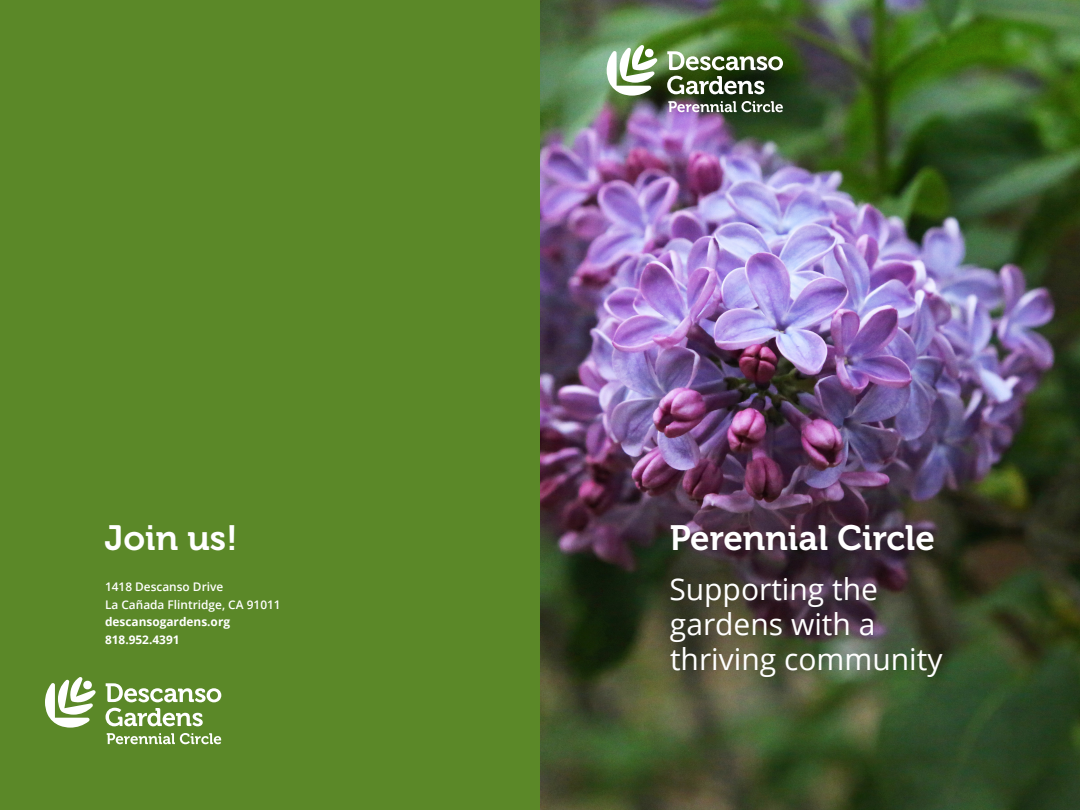
<style>
.page{position:relative;width:1080px;height:810px;background:#fff}
.page>*{position:absolute;margin:0;border:0;box-sizing:border-box;transform-origin:0 0}
.t1{font:35px "Museo 700";color:#fff}
.t2{font:30px/35px "Open Sans";color:#fff}
.t3{font:600 11.88px "Open Sans";color:#fff}
.t4{font:700 11.88px "Open Sans";color:#fff}
</style>
<div class="page">
<div style="left:0;top:0;width:540px;height:810px;background:#5b8828"></div>
<img style="left:540px;top:0;width:540px;height:810px">
<svg style="left:607px;top:45px;width:50px;height:51px"></svg>
<svg style="left:667px;top:51px;width:116px;height:19px"></svg>
<svg style="left:667px;top:76px;width:97px;height:18px"></svg>
<svg style="left:668px;top:101px;width:115px;height:11px"></svg>
<svg style="left:45px;top:677px;width:51px;height:51px"></svg>
<svg style="left:106px;top:683px;width:115px;height:19px"></svg>
<svg style="left:106px;top:708px;width:97px;height:18px"></svg>
<svg style="left:107px;top:733px;width:114px;height:11px"></svg>
<p class="t1" style="left:105px;top:518px;width:135px">Join us!</p>
<p class="t3" style="left:105px;top:579px;width:120px">1418 Descanso Drive</p>
<p class="t3" style="left:105px;top:596px;width:177px">La Cañada Flintridge, CA 91011</p>
<p class="t4" style="left:105px;top:613px;width:127px">descansogardens.org</p>
<p class="t4" style="left:105px;top:631px;width:76px">818.952.4391</p>
<p class="t1" style="left:670px;top:518px;width:267px">Perennial Circle</p>
<p class="t2" style="left:669px;top:571px;width:275px">Supporting the gardens with a thriving community</p>
</div>
